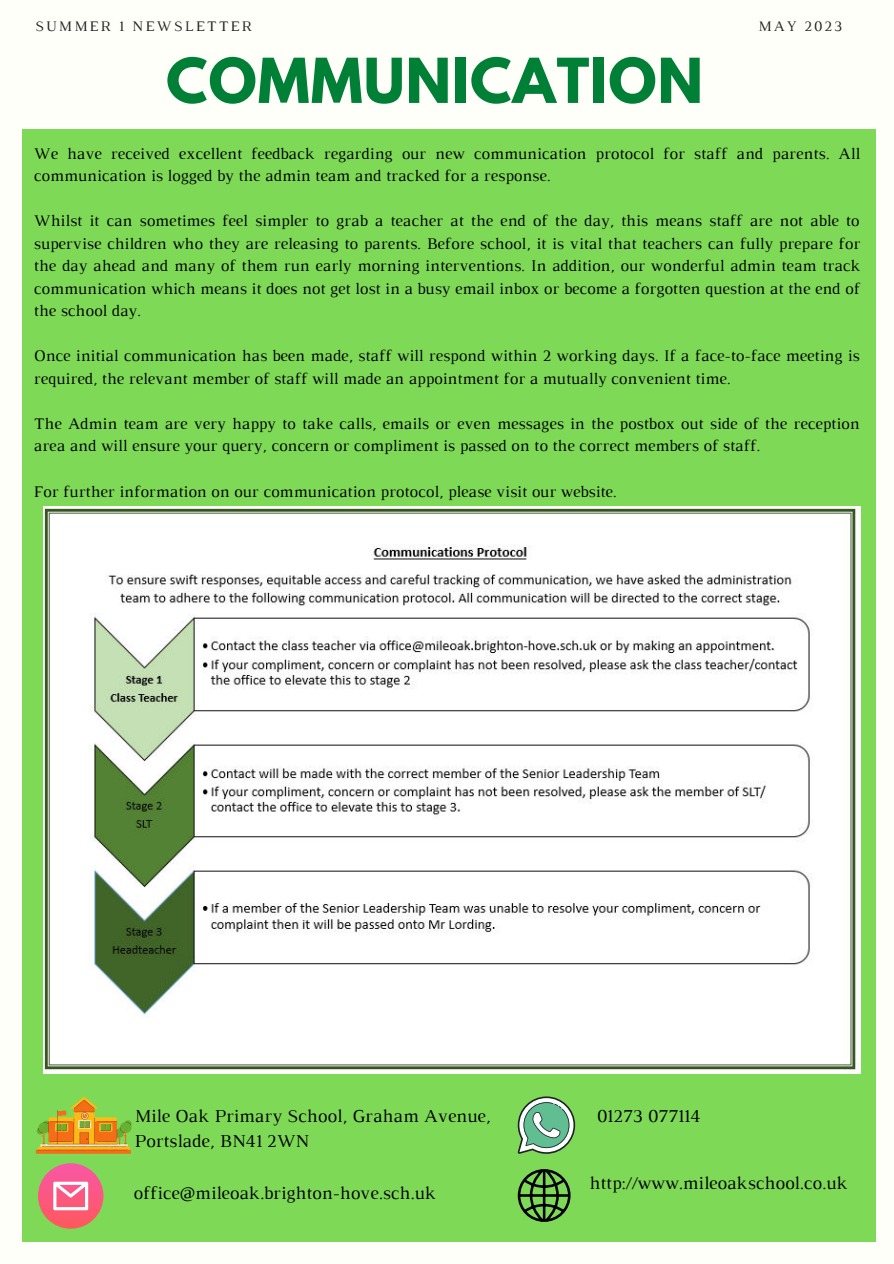
<style>
.page{position:relative;width:894px;height:1264px;background:#fff}
.page>*{position:absolute;margin:0;border:0;box-sizing:border-box;transform-origin:0 0}
.t1{font:700 54.9px "League Spartan";letter-spacing:.02em;color:#008037}
.t2{font:18.6px/26px "Luthier";color:#000}
.t3{font:18.45px "Luthier";color:#000}
.t4{font:16.5px/22.5px "Luthier";color:#000}
.t5{font:14.85px "Luthier";letter-spacing:.14em;color:#222}
</style>
<div class="page">
<div style="left:0;top:0;width:893px;height:1263px;background:#fffff9"></div>
<div style="left:22px;top:129px;width:853px;height:1112px;background:#7ed957"></div>
<svg style="left:36px;top:1096px;width:95px;height:57px"></svg>
<svg style="left:517px;top:1096px;width:58px;height:57px"></svg>
<svg style="left:38px;top:1163px;width:65px;height:65px;background:#fa5981"></svg>
<svg style="left:53px;top:1181px;width:35px;height:29px"></svg>
<svg style="left:517px;top:1169px;width:53px;height:52px"></svg>
<img style="left:43px;top:507px;width:816px;height:566px">
<p class="t5" style="left:35px;top:17px;width:218px">SUMMER 1 NEWSLETTER</p>
<p class="t5" style="left:758px;top:17px;width:85px">MAY 2023</p>
<h1 class="t1" style="left:166px;top:38px;width:538px">COMMUNICATION</h1>
<p class="t4" style="left:34px;top:142px;width:827px">We have received excellent feedback regarding our new communication protocol for staff and parents. All communication is logged by the admin team and tracked for a response.</p>
<p class="t4" style="left:34px;top:209px;width:827px;text-align:justify">Whilst it can sometimes feel simpler to grab a teacher at the end of the day, this means staff are not able to supervise children who they are releasing to parents. Before school, it is vital that teachers can fully prepare for the day ahead and many of them run early morning interventions. In addition, our wonderful admin team track communication which means it does not get lost in a busy email inbox or become a forgotten question at the end of the school day.</p>
<p class="t4" style="left:34px;top:344px;width:827px">Once initial communication has been made, staff will respond within 2 working days. If a face-to-face meeting is required, the relevant member of staff will made an appointment for a mutually convenient time.</p>
<p class="t4" style="left:34px;top:412px;width:827px">The Admin team are very happy to take calls, emails or even messages in the postbox out side of the reception area and will ensure your query, concern or compliment is passed on to the correct members of staff.</p>
<p class="t4" style="left:34px;top:479px;width:584px">For further information on our communication protocol, please visit our website.</p>
<p class="t2" style="left:134px;top:1102px;width:358px">Mile Oak Primary School, Graham Avenue,<br>Portslade, BN41 2WN</p>
<p class="t2" style="left:597px;top:1102px;width:105px">01273 077114</p>
<p class="t3" style="left:134px;top:1181px;width:304px">office@mileoak.brighton-hove.sch.uk</p>
<p class="t3" style="left:589px;top:1171px;width:259px">http://www.mileoakschool.co.uk</p>
</div>
